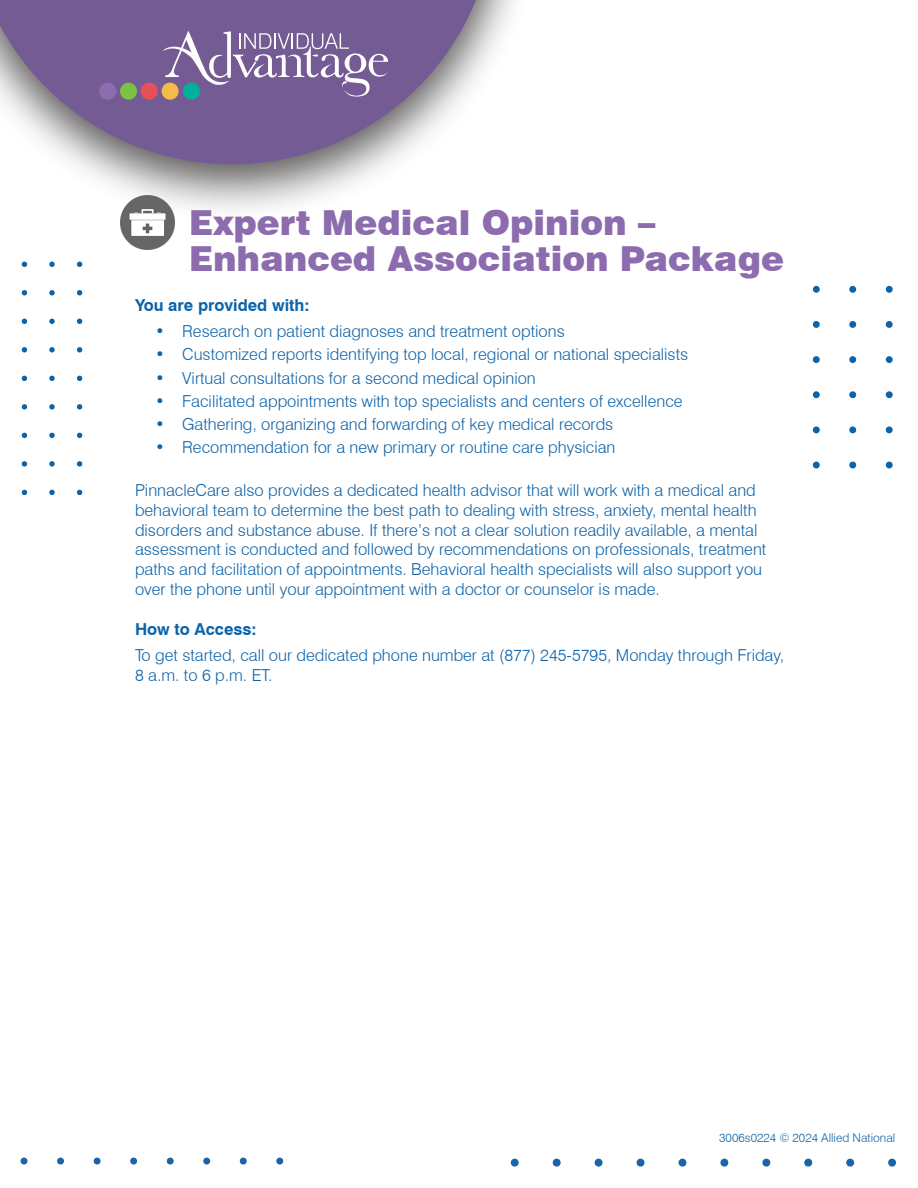
<style>
.page{position:relative;width:918px;height:1188px;background:#fff}
.page>*{position:absolute;margin:0;border:0;box-sizing:border-box;transform-origin:0 0}
.t1{font:900 34.5px/36px "Swiss 721 BT";color:#8c6caf}
.t2{font:300 16.5px/19.8px "Swiss 721 BT";color:#0d63a9}
.t3{font:700 16.5px "Swiss 721 BT";color:#0d63a9}
.t4{font:300 12px "Swiss 721 BT";color:#0d63a9}
</style>
<div class="page">
<svg style="left:77px;top:490px;width:5px;height:5px"></svg>
<svg style="left:77px;top:461px;width:5px;height:6px"></svg>
<svg style="left:77px;top:433px;width:5px;height:5px"></svg>
<svg style="left:77px;top:404px;width:5px;height:6px"></svg>
<svg style="left:77px;top:376px;width:5px;height:5px"></svg>
<svg style="left:77px;top:347px;width:5px;height:6px"></svg>
<svg style="left:77px;top:319px;width:5px;height:5px"></svg>
<svg style="left:77px;top:290px;width:5px;height:5px"></svg>
<svg style="left:77px;top:262px;width:5px;height:5px"></svg>
<svg style="left:49px;top:490px;width:6px;height:5px"></svg>
<svg style="left:49px;top:461px;width:6px;height:6px"></svg>
<svg style="left:49px;top:433px;width:6px;height:5px"></svg>
<svg style="left:49px;top:404px;width:6px;height:6px"></svg>
<svg style="left:49px;top:376px;width:6px;height:5px"></svg>
<svg style="left:49px;top:347px;width:6px;height:5px"></svg>
<svg style="left:49px;top:319px;width:6px;height:5px"></svg>
<svg style="left:49px;top:290px;width:6px;height:5px"></svg>
<svg style="left:49px;top:262px;width:6px;height:5px"></svg>
<svg style="left:22px;top:490px;width:5px;height:5px"></svg>
<svg style="left:22px;top:461px;width:5px;height:6px"></svg>
<svg style="left:22px;top:433px;width:5px;height:5px"></svg>
<svg style="left:22px;top:404px;width:5px;height:6px"></svg>
<svg style="left:22px;top:376px;width:5px;height:5px"></svg>
<svg style="left:22px;top:347px;width:5px;height:5px"></svg>
<svg style="left:22px;top:319px;width:5px;height:5px"></svg>
<svg style="left:22px;top:290px;width:5px;height:5px"></svg>
<svg style="left:22px;top:262px;width:5px;height:5px"></svg>
<svg style="left:813px;top:286px;width:7px;height:7px"></svg>
<svg style="left:849px;top:286px;width:7px;height:7px"></svg>
<svg style="left:886px;top:286px;width:7px;height:7px"></svg>
<svg style="left:813px;top:321px;width:7px;height:7px"></svg>
<svg style="left:849px;top:321px;width:7px;height:7px"></svg>
<svg style="left:886px;top:321px;width:7px;height:7px"></svg>
<svg style="left:813px;top:356px;width:7px;height:7px"></svg>
<svg style="left:849px;top:356px;width:7px;height:7px"></svg>
<svg style="left:886px;top:356px;width:7px;height:7px"></svg>
<svg style="left:813px;top:391px;width:7px;height:7px"></svg>
<svg style="left:849px;top:391px;width:7px;height:7px"></svg>
<svg style="left:886px;top:391px;width:7px;height:7px"></svg>
<svg style="left:813px;top:426px;width:7px;height:7px"></svg>
<svg style="left:849px;top:426px;width:7px;height:7px"></svg>
<svg style="left:886px;top:426px;width:7px;height:7px"></svg>
<svg style="left:813px;top:462px;width:7px;height:6px"></svg>
<svg style="left:849px;top:462px;width:7px;height:6px"></svg>
<svg style="left:886px;top:462px;width:7px;height:6px"></svg>
<svg style="left:20px;top:1157px;width:263px;height:8px"></svg>
<svg style="left:511px;top:1158px;width:385px;height:9px"></svg>
<div style="left:0;top:0;width:540px;height:222px;background:#231f20;opacity:.75"></div>
<svg style="left:0;top:0;width:495px;height:164px;background:#9686a9"></svg>
<svg style="left:99px;top:31px;width:289px;height:69px;background:#88739f"></svg>
<img style="left:120px;top:196px;width:54px;height:54px">
<p class="t1" style="left:189px;top:205px;width:597px">Expert Medical Opinion –<br>Enhanced Association Package</p>
<p class="t3" style="left:135px;top:295px;width:176px">You are provided with:</p>
<p class="t2" style="left:155px;top:321px;width:411px">• Research on patient diagnoses and treatment options</p>
<p class="t2" style="left:155px;top:344px;width:535px">• Customized reports identifying top local, regional or national specialists</p>
<p class="t2" style="left:155px;top:368px;width:382px">• Virtual consultations for a second medical opinion</p>
<p class="t2" style="left:155px;top:391px;width:529px">• Facilitated appointments with top specialists and centers of excellence</p>
<p class="t2" style="left:155px;top:414px;width:460px">• Gathering, organizing and forwarding of key medical records</p>
<p class="t2" style="left:155px;top:437px;width:462px">• Recommendation for a new primary or routine care physician</p>
<p class="t2" style="left:135px;top:480px;width:633px">PinnacleCare also provides a dedicated health advisor that will work with a medical and behavioral team to determine the best path to dealing with stress, anxiety, mental health disorders and substance abuse. If there’s not a clear solution readily available, a mental assessment is conducted and followed by recommendations on professionals, treatment paths and facilitation of appointments. Behavioral health specialists will also support you over the phone until your appointment with a doctor or counselor is made.</p>
<p class="t3" style="left:135px;top:619px;width:123px">How to Access:</p>
<p class="t2" style="left:135px;top:645px;width:651px">To get started, call our dedicated phone number at (877) 245-5795, Monday through Friday,<br>8 a.m. to 6 p.m. ET.</p>
<p class="t4" style="left:719px;top:1130px;width:178px">3006s0224 © 2024 Allied National</p>
</div>
